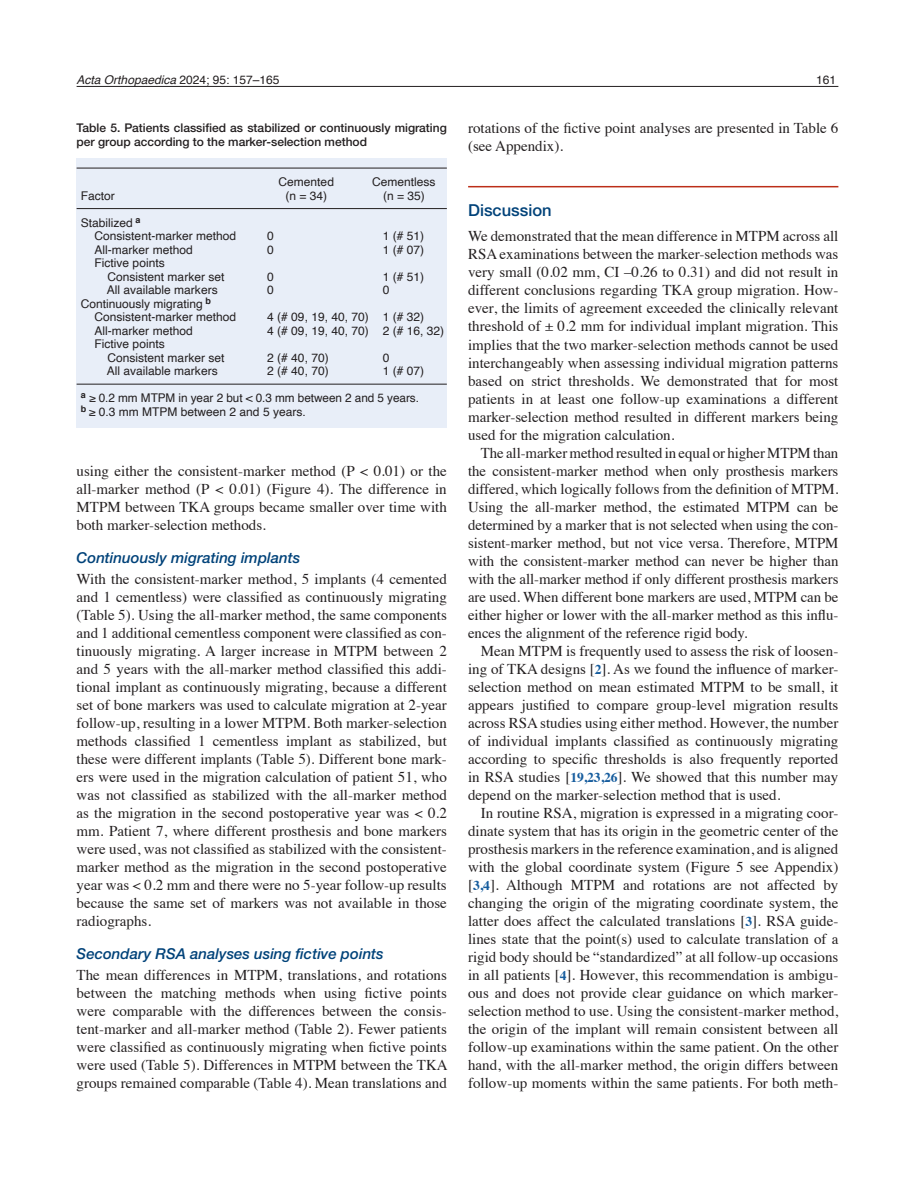
<style>
.page{position:relative;width:915px;height:1191px;background:#fff}
.page>*{position:absolute;margin:0;border:0;box-sizing:border-box;transform-origin:0 0}
._2-Rubrik{font:500 16.5px "Helvetica Neue LTW1 G";color:#004279}
._4-Brödstart{font:15px/18px "Times";color:#231f20;text-align:justify}
._5-Brödtext{font:15px/18px "Times";color:#231f20;text-align:justify}
._3-Underrubrik{font:italic 500 15px "Helvetica Neue LTW1 G";color:#004279}
.Tabelltext{font:12px "Helvetica";color:#231f20}
._9-Tabellhuvud{font:500 12px/13.5px "Helvetica Neue LTW1 G";color:#231f20}
.t1{font:italic 12px "Helvetica";color:#231f20}
.s1{font-style:normal}
.s2{font-weight:700;font-size:13.5px;color:#175d9e}
</style>
<div class="page">
<hr style="left:77px;top:86px;width:761px;height:1px;background:#231f20">
<hr style="left:468px;top:186px;width:370px;height:1px;background:#bc2e18">
<div style="left:77px;top:158px;width:369px;height:269px;background:#e8eef8"></div>
<hr style="left:77px;top:168px;width:369px;height:1px;background:#231f20">
<hr style="left:77px;top:208px;width:369px;height:1px;background:#231f20">
<hr style="left:77px;top:384px;width:369px;height:1px;background:#231f20">
<p class="t1" style="left:77px;top:70px;width:204px">Acta Orthopaedica <span class="s1">2024; 95: 157–165</span></p>
<p class="Tabelltext" style="left:816px;top:70px;width:22px">161</p>
<p class="_9-Tabellhuvud" style="left:77px;top:121px;width:371px">Table 5. Patients classified as stabilized or continuously migrating per group according to the marker-selection method</p>
<p class="Tabelltext" style="left:278px;top:173px;width:57px">Cemented</p>
<p class="Tabelltext" style="left:372px;top:173px;width:65px">Cementless</p>
<p class="Tabelltext" style="left:81px;top:186px;width:36px">Factor</p>
<p class="Tabelltext" style="left:285px;top:186px;width:43px">(n = 34)</p>
<p class="Tabelltext" style="left:383px;top:186px;width:43px">(n = 35)</p>
<p class="Tabelltext" style="left:81px;top:213px;width:61px">Stabilized <sup>a</sup></p>
<p class="Tabelltext" style="left:95px;top:227px;width:143px">Consistent-marker method</p>
<p class="Tabelltext" style="left:267px;top:227px;width:8px">0</p>
<p class="Tabelltext" style="left:383px;top:227px;width:43px">1 (# 51)</p>
<p class="Tabelltext" style="left:95px;top:240px;width:100px">All-marker method</p>
<p class="Tabelltext" style="left:267px;top:240px;width:8px">0</p>
<p class="Tabelltext" style="left:383px;top:240px;width:43px">1 (# 07)</p>
<p class="Tabelltext" style="left:95px;top:254px;width:72px">Fictive points</p>
<p class="Tabelltext" style="left:107px;top:267px;width:118px">Consistent marker set</p>
<p class="Tabelltext" style="left:267px;top:267px;width:8px">0</p>
<p class="Tabelltext" style="left:383px;top:267px;width:43px">1 (# 51)</p>
<p class="Tabelltext" style="left:107px;top:281px;width:112px">All available markers</p>
<p class="Tabelltext" style="left:267px;top:281px;width:8px">0</p>
<p class="Tabelltext" style="left:383px;top:281px;width:8px">0</p>
<p class="Tabelltext" style="left:81px;top:294px;width:132px">Continuously migrating <sup>b</sup></p>
<p class="Tabelltext" style="left:95px;top:308px;width:143px">Consistent-marker method</p>
<p class="Tabelltext" style="left:267px;top:308px;width:158px">4 (# 09, 19, 40, 70) 1 (# 32)</p>
<p class="Tabelltext" style="left:95px;top:321px;width:100px">All-marker method</p>
<p class="Tabelltext" style="left:267px;top:321px;width:178px">4 (# 09, 19, 40, 70) 2 (# 16, 32)</p>
<p class="Tabelltext" style="left:95px;top:335px;width:72px">Fictive points</p>
<p class="Tabelltext" style="left:107px;top:348px;width:118px">Consistent marker set</p>
<p class="Tabelltext" style="left:267px;top:348px;width:63px">2 (# 40, 70)</p>
<p class="Tabelltext" style="left:383px;top:348px;width:8px">0</p>
<p class="Tabelltext" style="left:107px;top:362px;width:112px">All available markers</p>
<p class="Tabelltext" style="left:267px;top:362px;width:63px">2 (# 40, 70)</p>
<p class="Tabelltext" style="left:383px;top:362px;width:43px">1 (# 07)</p>
<p class="Tabelltext" style="left:81px;top:389px;width:339px"><sup>a</sup> ≥ 0.2 mm MTPM in year 2 but &lt; 0.3 mm between 2 and 5 years.</p>
<p class="Tabelltext" style="left:81px;top:402px;width:226px"><sup>b</sup> ≥ 0.3 mm MTPM between 2 and 5 years.</p>
<p class="_4-Brödstart" style="left:77px;top:460px;width:371px">using either the consistent-marker method (P &lt; 0.01) or the all-marker method (P &lt; 0.01) (Figure 4). The difference in MTPM between TKA groups became smaller over time with both marker-selection methods.</p>
<p class="_3-Underrubrik" style="left:77px;top:548px;width:225px">Continuously migrating implants</p>
<p class="_4-Brödstart" style="left:77px;top:568px;width:371px">With the consistent-marker method, 5 implants (4 cemented and 1 cementless) were classified as continuously migrating (Table 5). Using the all-marker method, the same components and 1 additional cementless component were classified as con&shy;tinuously migrating. A larger increase in MTPM between 2 and 5 years with the all-marker method classified this addi&shy;tional implant as continuously migrating, because a different set of bone markers was used to calculate migration at 2-year follow-up, resulting in a lower MTPM. Both marker-selection methods classified 1 cementless implant as stabilized, but these were different implants (Table 5). Different bone mark&shy;ers were used in the migration calculation of patient 51, who was not classified as stabilized with the all-marker method as the migration in the second postoperative year was &lt; 0.2 mm. Patient 7, where different prosthesis and bone markers were used, was not classified as stabilized with the consistent&shy;marker method as the migration in the second postoperative year was &lt; 0.2 mm and there were no 5-year follow-up results because the same set of markers was not available in those radiographs.</p>
<p class="_3-Underrubrik" style="left:77px;top:944px;width:308px">Secondary RSA analyses using fictive points</p>
<p class="_4-Brödstart" style="left:77px;top:964px;width:372px">The mean differences in MTPM, translations, and rotations between the matching methods when using fictive points were comparable with the differences between the consis&shy;tent-marker and all-marker method (Table 2). Fewer patients were classified as continuously migrating when fictive points were used (Table 5). Differences in MTPM between the TKA groups remained comparable (Table 4). Mean translations and</p>
<p class="_4-Brödstart" style="left:468px;top:118px;width:371px">rotations of the fictive point analyses are presented in Table 6 (see Appendix).</p>
<p class="_2-Rubrik" style="left:468px;top:200px;width:85px">Discussion</p>
<p class="_4-Brödstart" style="left:468px;top:226px;width:371px">We demonstrated that the mean difference in MTPM across all RSA examinations between the marker-selection methods was very small (0.02 mm, CI –0.26 to 0.31) and did not result in different conclusions regarding TKA group migration. How&shy;ever, the limits of agreement exceeded the clinically relevant threshold of ± 0.2 mm for individual implant migration. This implies that the two marker-selection methods cannot be used interchangeably when assessing individual migration patterns based on strict thresholds. We demonstrated that for most patients in at least one follow-up examinations a different marker-selection method resulted in different markers being used for the migration calculation.</p>
<p class="_5-Brödtext" style="left:468px;top:442px;width:372px;text-indent:13px">The all-marker method resulted in equal or higher MTPM than the consistent-marker method when only prosthesis markers differed, which logically follows from the definition of MTPM.<br>Using the all-marker method, the estimated MTPM can be determined by a marker that is not selected when using the con&shy;sistent-marker method, but not vice versa. Therefore, MTPM with the consistent-marker method can never be higher than with the all-marker method if only different prosthesis markers are used. When different bone markers are used, MTPM can be either higher or lower with the all-marker method as this influ&shy;ences the alignment of the reference rigid body.</p>
<p class="_5-Brödtext" style="left:468px;top:640px;width:371px;text-indent:13px">Mean MTPM is frequently used to assess the risk of loosen&shy;ing of TKA designs [<span class="s2">2</span>]. As we found the influence of marker&shy;selection method on mean estimated MTPM to be small, it appears justified to compare group-level migration results across RSA studies using either method. However, the number of individual implants classified as continuously migrating according to specific thresholds is also frequently reported in RSA studies [<span class="s2">19,23,26</span>]. We showed that this number may depend on the marker-selection method that is used.</p>
<p class="_5-Brödtext" style="left:468px;top:802px;width:371px;text-indent:13px">In routine RSA, migration is expressed in a migrating coor&shy;dinate system that has its origin in the geometric center of the prosthesis markers in the reference examination, and is aligned with the global coordinate system (Figure 5 see Appendix) [<span class="s2">3,4</span>]. Although MTPM and rotations are not affected by changing the origin of the migrating coordinate system, the latter does affect the calculated translations [<span class="s2">3</span>]. RSA guide&shy;lines state that the point(s) used to calculate translation of a rigid body should be “standardized” at all follow-up occasions in all patients [<span class="s2">4</span>]. However, this recommendation is ambigu&shy;ous and does not provide clear guidance on which marker&shy;selection method to use. Using the consistent-marker method, the origin of the implant will remain consistent between all follow-up examinations within the same patient. On the other hand, with the all-marker method, the origin differs between follow-up moments within the same patients. For both meth-</p>
</div>
